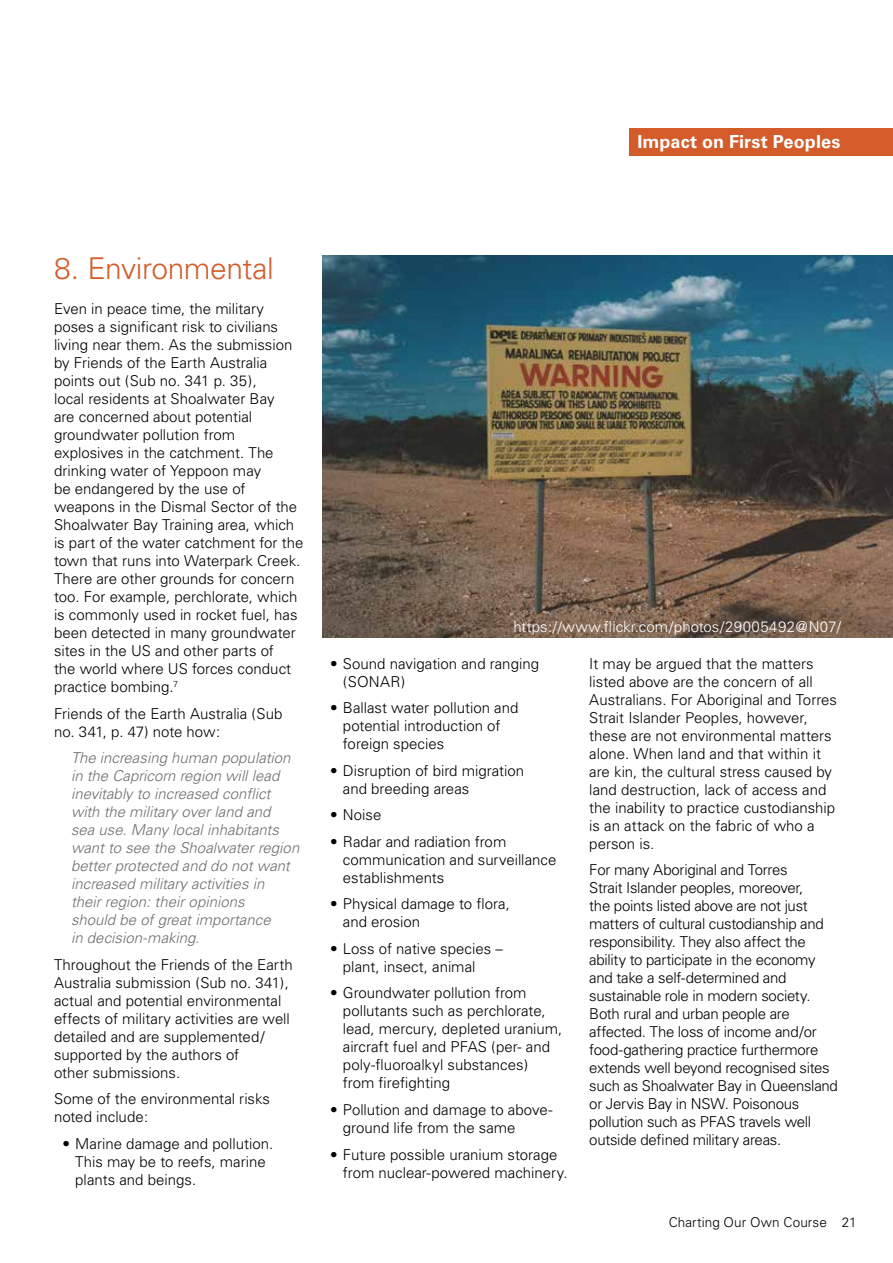
<style>
.page{position:relative;width:893px;height:1263px;background:#fff}
.page>*{position:absolute;margin:0;border:0;box-sizing:border-box;transform-origin:0 0}
.t1{font:300 30px "Univers";letter-spacing:-.015em;color:#d45c2a}
.t2{font:700 18px "Univers";letter-spacing:.005em;color:#fff}
.t3{font:300 15px/18px "Univers";color:#000}
.t4{font:300 15px/18px "Univers";letter-spacing:-.02em;color:#000}
.t5{font:italic 300 15px/18px "Univers";color:#6d6e71}
.t6{font:300 15px "Univers";letter-spacing:.005em;color:#fff}
.t7{font:300 13.5px "Univers";letter-spacing:.005em;color:#000}
</style>
<div class="page">
<img style="left:322px;top:255px;width:571px;height:383px">
<div style="left:629px;top:128px;width:264px;height:28px;background:#d45c2a"></div>
<p class="t2" style="left:637px;top:131px;width:204px">Impact on First Peoples</p>
<h1 class="t1" style="left:54px;top:250px;width:221px">8. Environmental</h1>
<p class="t3" style="left:54px;top:300px;width:251px">Even in peace time, the military poses a significant risk to civilians living near them. As the submission by Friends of the Earth Australia points out (Sub no. 341 p. 35),<br>local residents at Shoalwater Bay<br>are concerned about potential groundwater pollution from explosives in the catchment. The drinking water of Yeppoon may<br>be endangered by the use of weapons in the Dismal Sector of the<br>Shoalwater Bay Training area, which is part of the water catchment for the town that runs into Waterpark Creek.<br>There are other grounds for concern too. For example, perchlorate, which is commonly used in rocket fuel, has been detected in many groundwater sites in the US and other parts of<br>the world where US forces conduct practice bombing.<sup>7</sup></p>
<p class="t3" style="left:54px;top:704px;width:230px">Friends of the Earth Australia (Sub no. 341, p. 47) note how:</p>
<p class="t5" style="left:71px;top:749px;width:230px">The increasing human population in the Capricorn region will lead inevitably to increased conflict with the military over land and<br>sea use. Many local inhabitants want to see the Shoalwater region better protected and do not want increased military activities in<br>their region: their opinions<br>should be of great importance<br>in decision-making.</p>
<p class="t3" style="left:54px;top:955px;width:240px">Throughout the Friends of the Earth<br>Australia submission (Sub no. 341), actual and potential environmental effects of military activities are well detailed and are supplemented/ supported by the authors of<br>other submissions.</p>
<p class="t3" style="left:54px;top:1090px;width:217px">Some of the environmental risks noted include:</p>
<p class="t3" style="left:75px;top:1134px;width:199px;text-indent:-13px">• Marine damage and pollution.<br>This may be to reefs, marine plants and beings.</p>
<p class="t6" style="left:513px;top:618px;width:329px">https://www.flickr.com/photos/29005492@N07/</p>
<p class="t3" style="left:343px;top:655px;width:198px;text-indent:-13px">• Sound navigation and ranging (SONAR)</p>
<p class="t3" style="left:343px;top:699px;width:177px;text-indent:-13px">• Ballast water pollution and potential introduction of foreign species</p>
<p class="t3" style="left:343px;top:762px;width:183px;text-indent:-13px">• Disruption of bird migration and breeding areas</p>
<p class="t3" style="left:330px;top:806px;width:53px">• Noise</p>
<p class="t3" style="left:343px;top:833px;width:215px;text-indent:-13px">• Radar and radiation from communication and surveillance establishments</p>
<p class="t3" style="left:343px;top:895px;width:168px;text-indent:-13px">• Physical damage to flora, and erosion</p>
<p class="t3" style="left:343px;top:940px;width:161px;text-indent:-13px">• Loss of native species – plant, insect, animal</p>
<p class="t3" style="left:343px;top:984px;width:221px;text-indent:-13px">• Groundwater pollution from pollutants such as perchlorate, lead, mercury, depleted uranium, aircraft fuel and PFAS (per- and poly-fluoroalkyl substances) from firefighting</p>
<p class="t3" style="left:343px;top:1101px;width:211px;text-indent:-13px">• Pollution and damage to above&shy;ground life from the same</p>
<p class="t3" style="left:343px;top:1145px;width:226px;text-indent:-13px">• Future possible uranium storage from nuclear-powered machinery.</p>
<p class="t3" style="left:589px;top:655px;width:249px">It may be argued that the matters listed above are the concern of all Australians. For Aboriginal and Torres Strait Islander Peoples, however, these are not environmental matters alone. When land and that within it are kin, the cultural stress caused by land destruction, lack of access and the inability to practice custodianship is an attack on the fabric of who a person is.</p>
<p class="t4" style="left:589px;top:861px;width:250px">For many Aboriginal and Torres<br>Strait Islander peoples, moreover,<br>the points listed above are not just matters of cultural custodianship and responsibility. They also affect the ability to participate in the economy and take a self-determined and sustainable role in modern society.<br>Both rural and urban people are affected. The loss of income and/or food-gathering practice furthermore extends well beyond recognised sites such as Shoalwater Bay in Queensland or Jervis Bay in NSW. Poisonous pollution such as PFAS travels well outside defined military areas.</p>
<p class="t7" style="left:669px;top:1214px;width:189px">Charting Our Own Course 21</p>
</div>
